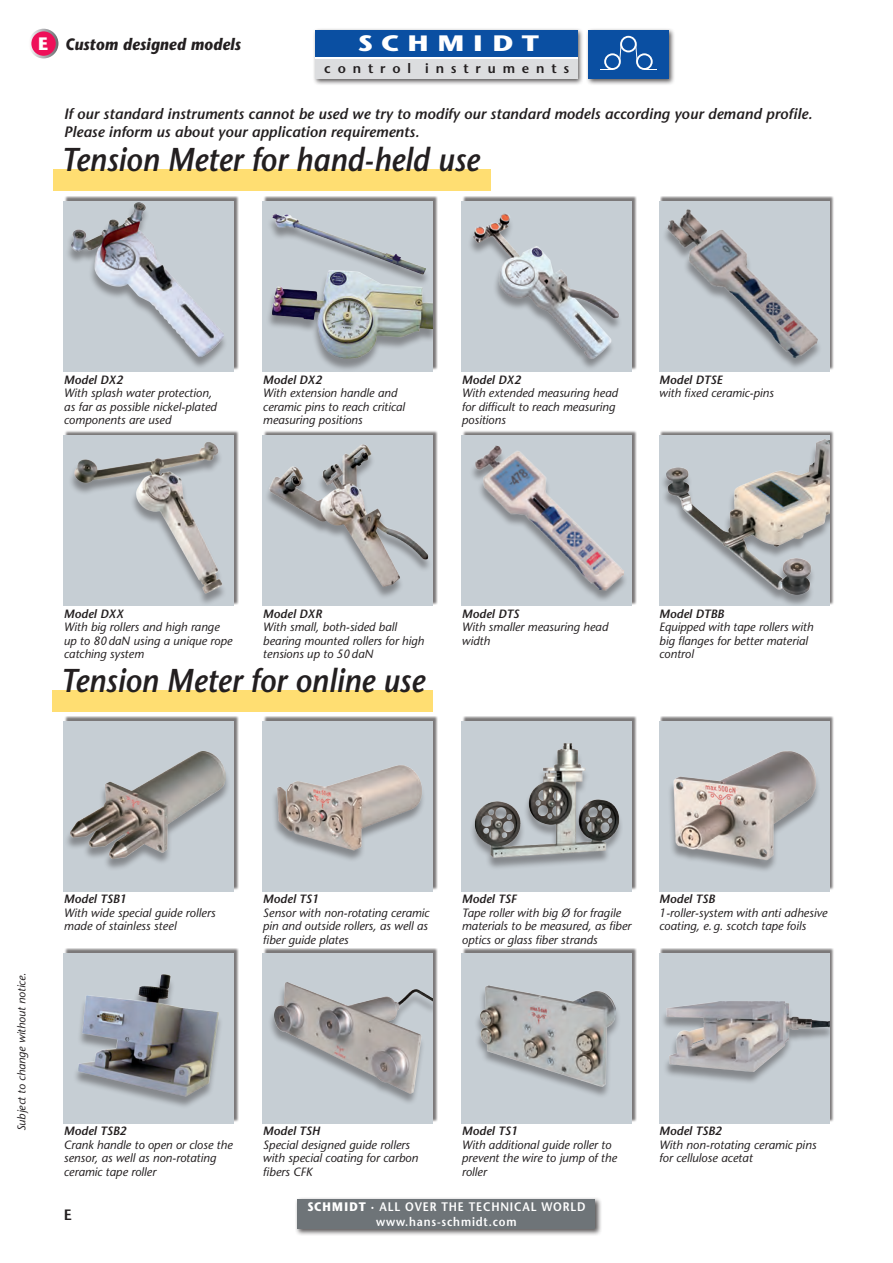
<style>
.page{position:relative;width:893px;height:1263px;background:#fff}
.page>*{position:absolute;margin:0;border:0;box-sizing:border-box;transform-origin:0 0}
.t1{font:italic 600 33px "Stone Sans";color:#231f20;scale:.9 1}
.t2{font:700 22.35px "Stone Sans";color:#fff;scale:1.22 1}
.t3{font:700 18px "Stone Sans";color:#fff}
.t4{font:italic 700 16.5px "Stone Sans";letter-spacing:.01em;color:#231f20;scale:.9 1}
.t5{font:italic 600 15px/18px "Stone Sans";color:#231f20}
.t6{font:600 15px "Stone Sans";color:#231f20}
.t7{font:600 13.5px "Stone Sans";color:#231f20}
.t8{font:600 12.3px "Stone Sans";letter-spacing:.075em;color:#fff;scale:.9 1}
.t9{font:italic 12px/13.5px "Stone Sans";color:#231f20}
.t10{font:italic 600 12px "Stone Sans";color:#231f20}
.t11{font:italic 11.25px "Stone Sans";color:#231f20}
.s1{font-weight:700}
</style>
<div class="page">
<div style="left:64px;top:196px;width:175px;height:175px;background:#231f20;opacity:.6"></div>
<div style="left:64px;top:201px;width:170px;height:170px;background:#c6ced4"></div>
<div style="left:65px;top:204px;width:163px;height:166px;background:#231f20;opacity:.4"></div>
<img style="left:71px;top:203px;width:153px;height:154px">
<div style="left:462px;top:196px;width:175px;height:175px;background:#231f20;opacity:.6"></div>
<div style="left:462px;top:201px;width:170px;height:170px;background:#c6ced4"></div>
<div style="left:263px;top:196px;width:175px;height:175px;background:#231f20;opacity:.6"></div>
<div style="left:263px;top:201px;width:170px;height:170px;background:#c6ced4"></div>
<div style="left:266px;top:273px;width:167px;height:98px;background:#231f20;opacity:.4"></div>
<img style="left:271px;top:273px;width:162px;height:87px">
<div style="left:660px;top:196px;width:175px;height:175px;background:#231f20;opacity:.6"></div>
<div style="left:659px;top:201px;width:170px;height:170px;background:#c6ced4"></div>
<img style="left:665px;top:209px;width:154px;height:153px">
<div style="left:64px;top:430px;width:175px;height:175px;background:#231f20;opacity:.6"></div>
<div style="left:64px;top:435px;width:170px;height:170px;background:#c6ced4"></div>
<div style="left:462px;top:430px;width:175px;height:175px;background:#231f20;opacity:.6"></div>
<div style="left:462px;top:435px;width:170px;height:170px;background:#c6ced4"></div>
<div style="left:468px;top:447px;width:160px;height:155px;background:#231f20;opacity:.4"></div>
<img style="left:468px;top:445px;width:160px;height:147px">
<div style="left:263px;top:430px;width:175px;height:175px;background:#231f20;opacity:.6"></div>
<div style="left:660px;top:430px;width:175px;height:175px;background:#231f20;opacity:.6"></div>
<div style="left:660px;top:435px;width:169px;height:170px;background:#231f20;opacity:.4"></div>
<img style="left:666px;top:435px;width:163px;height:160px">
<div style="left:64px;top:716px;width:175px;height:175px;background:#231f20;opacity:.6"></div>
<div style="left:64px;top:721px;width:170px;height:170px;background:#c6ced4"></div>
<div style="left:64px;top:753px;width:166px;height:119px;background:#231f20;opacity:.4"></div>
<img style="left:70px;top:751px;width:156px;height:108px">
<div style="left:462px;top:716px;width:175px;height:175px;background:#231f20;opacity:.6"></div>
<div style="left:462px;top:721px;width:170px;height:170px;background:#c6ced4"></div>
<div style="left:263px;top:716px;width:175px;height:175px;background:#231f20;opacity:.6"></div>
<div style="left:263px;top:721px;width:170px;height:170px;background:#c6ced4"></div>
<div style="left:660px;top:716px;width:175px;height:175px;background:#231f20;opacity:.6"></div>
<div style="left:659px;top:721px;width:170px;height:170px;background:#c6ced4"></div>
<div style="left:64px;top:948px;width:175px;height:175px;background:#231f20;opacity:.6"></div>
<div style="left:64px;top:953px;width:170px;height:170px;background:#c6ced4"></div>
<div style="left:462px;top:948px;width:175px;height:175px;background:#231f20;opacity:.6"></div>
<div style="left:462px;top:953px;width:170px;height:170px;background:#c6ced4"></div>
<div style="left:474px;top:987px;width:146px;height:112px;background:#231f20;opacity:.4"></div>
<img style="left:480px;top:985px;width:136px;height:101px">
<div style="left:263px;top:948px;width:175px;height:175px;background:#231f20;opacity:.6"></div>
<div style="left:263px;top:953px;width:170px;height:170px;background:#c6ced4"></div>
<div style="left:268px;top:984px;width:165px;height:122px;background:#231f20;opacity:.4"></div>
<img style="left:274px;top:982px;width:159px;height:111px">
<div style="left:660px;top:948px;width:175px;height:175px;background:#231f20;opacity:.6"></div>
<div style="left:659px;top:953px;width:170px;height:170px;background:#c6ced4"></div>
<div style="left:660px;top:1003px;width:169px;height:82px;background:#231f20;opacity:.4"></div>
<img style="left:666px;top:1001px;width:163px;height:71px">
<svg style="left:29px;top:29px;width:29px;height:29px"></svg>
<div style="left:31px;top:31px;width:25px;height:25px;background:#ee1059;border-radius:50%"></div>
<div style="left:295px;top:1196px;width:307px;height:40px;background:#231f20;opacity:.75"></div>
<div style="left:298px;top:1199px;width:297px;height:30px;background:#6e7478"></div>
<div style="left:266px;top:216px;width:164px;height:70px;background:#231f20;opacity:.4"></div>
<img style="left:269px;top:214px;width:160px;height:64px">
<img style="left:74px;top:442px;width:150px;height:154px">
<img style="left:263px;top:432px;width:170px;height:171px">
<img style="left:472px;top:743px;width:149px;height:125px">
<img style="left:670px;top:751px;width:148px;height:120px">
<img style="left:76px;top:974px;width:145px;height:133px">
<img style="left:470px;top:213px;width:150px;height:155px">
<div style="left:271px;top:767px;width:155px;height:96px;background:#231f20;opacity:.4"></div>
<img style="left:276px;top:765px;width:148px;height:88px">
<div style="left:312px;top:27px;width:364px;height:59px;background:#231f20;opacity:.75"></div>
<svg style="left:588px;top:30px;width:81px;height:49px"></svg>
<svg style="left:315px;top:56px;width:262px;height:4px"></svg>
<div style="left:315px;top:30px;width:262px;height:26px;background:#0a4fa2"></div>
<div style="left:315px;top:60px;width:262px;height:19px;background:#dcdddf"></div>
<div style="left:53px;top:170px;width:437px;height:21px;background:#ffde72"></div>
<div style="left:53px;top:690px;width:380px;height:21px;background:#ffde72"></div>
<p class="t3" style="left:38px;top:33px;width:12px">E</p>
<p class="t4" style="left:65px;top:34px;width:196px">Custom designed models</p>
<p class="t2" style="left:358px;top:30px;width:150px">S C HM ID T</p>
<p class="t7" style="left:324px;top:60px;width:246px">c o n t r o l i n s t r u m e n t s</p>
<p class="t5" style="left:64px;top:105px;width:750px">If our standard instruments cannot be used we try to modify our standard models according your demand profile.<br>Please inform us about your application requirements.</p>
<p class="t1" style="left:61px;top:140px;width:466px">Tension Meter for hand-held use</p>
<p class="t10" style="left:64px;top:373px;width:61px">Model DX2</p>
<p class="t9" style="left:64px;top:387px;width:154px">With splash water protection, as far as possible nickel-plated components are used</p>
<p class="t10" style="left:263px;top:373px;width:61px">Model DX2</p>
<p class="t9" style="left:263px;top:387px;width:144px">With extension handle and ceramic pins to reach critical measuring positions</p>
<p class="t10" style="left:462px;top:373px;width:61px">Model DX2</p>
<p class="t9" style="left:462px;top:387px;width:158px">With extended measuring head for difficult to reach measuring positions</p>
<p class="t10" style="left:659px;top:373px;width:65px">Model DTSE</p>
<p class="t9" style="left:659px;top:387px;width:116px">with fixed ceramic-pins</p>
<p class="t10" style="left:64px;top:606px;width:61px">Model DXX</p>
<p class="t9" style="left:64px;top:620px;width:170px">With big rollers and high range up to 80daN using a unique rope catching system</p>
<p class="t10" style="left:263px;top:606px;width:61px">Model DXR</p>
<p class="t9" style="left:263px;top:620px;width:163px">With small, both-sided ball bearing mounted rollers for high tensions up to 50daN</p>
<p class="t1" style="left:60px;top:660px;width:406px">Tension Meter for online use</p>
<p class="t10" style="left:462px;top:606px;width:59px">Model DTS</p>
<p class="t9" style="left:462px;top:620px;width:148px">With smaller measuring head width</p>
<p class="t10" style="left:659px;top:606px;width:66px">Model DTBB</p>
<p class="t9" style="left:659px;top:620px;width:156px">Equipped with tape rollers with big flanges for better material control</p>
<p class="t11" style="left:15px;top:1131px;width:160px;rotate:-90deg">Subject to change without notice.</p>
<p class="t10" style="left:64px;top:892px;width:64px">Model TSB1</p>
<p class="t9" style="left:64px;top:906px;width:153px">With wide special guide rollers made of stainless steel</p>
<p class="t10" style="left:263px;top:892px;width:57px">Model TS1</p>
<p class="t9" style="left:263px;top:906px;width:168px">Sensor with non-rotating ceramic pin and outside rollers, as well as fiber guide plates</p>
<p class="t10" style="left:462px;top:892px;width:56px">Model TSF</p>
<p class="t9" style="left:462px;top:906px;width:171px">Tape roller with big Ø for fragile materials to be measured, as fiber optics or glass fiber strands</p>
<p class="t10" style="left:659px;top:892px;width:57px">Model TSB</p>
<p class="t9" style="left:659px;top:906px;width:170px">1-roller-system with anti adhesive coating, e.g. scotch tape foils</p>
<p class="t10" style="left:64px;top:1124px;width:64px">Model TSB2</p>
<p class="t9" style="left:64px;top:1138px;width:170px">Crank handle to open or close the sensor, as well as non-rotating ceramic tape roller</p>
<p class="t6" style="left:64px;top:1206px;width:10px">E</p>
<p class="t10" style="left:263px;top:1124px;width:59px">Model TSH</p>
<p class="t9" style="left:263px;top:1138px;width:157px">Special designed guide rollers with special coating for carbon fibers CFK</p>
<p class="t10" style="left:462px;top:1124px;width:57px">Model TS1</p>
<p class="t9" style="left:462px;top:1138px;width:157px">With additional guide roller to prevent the wire to jump of the roller</p>
<p class="t8" style="left:307px;top:1199px;width:310px"><span class="s1">SCHMIDT ·</span> ALL OVER THE TECHNICAL WORLD</p>
<p class="t8" style="left:376px;top:1214px;width:158px">www.hans-schmidt.com</p>
<p class="t10" style="left:659px;top:1124px;width:64px">Model TSB2</p>
<p class="t9" style="left:659px;top:1138px;width:159px">With non-rotating ceramic pins for cellulose acetat</p>
</div>
